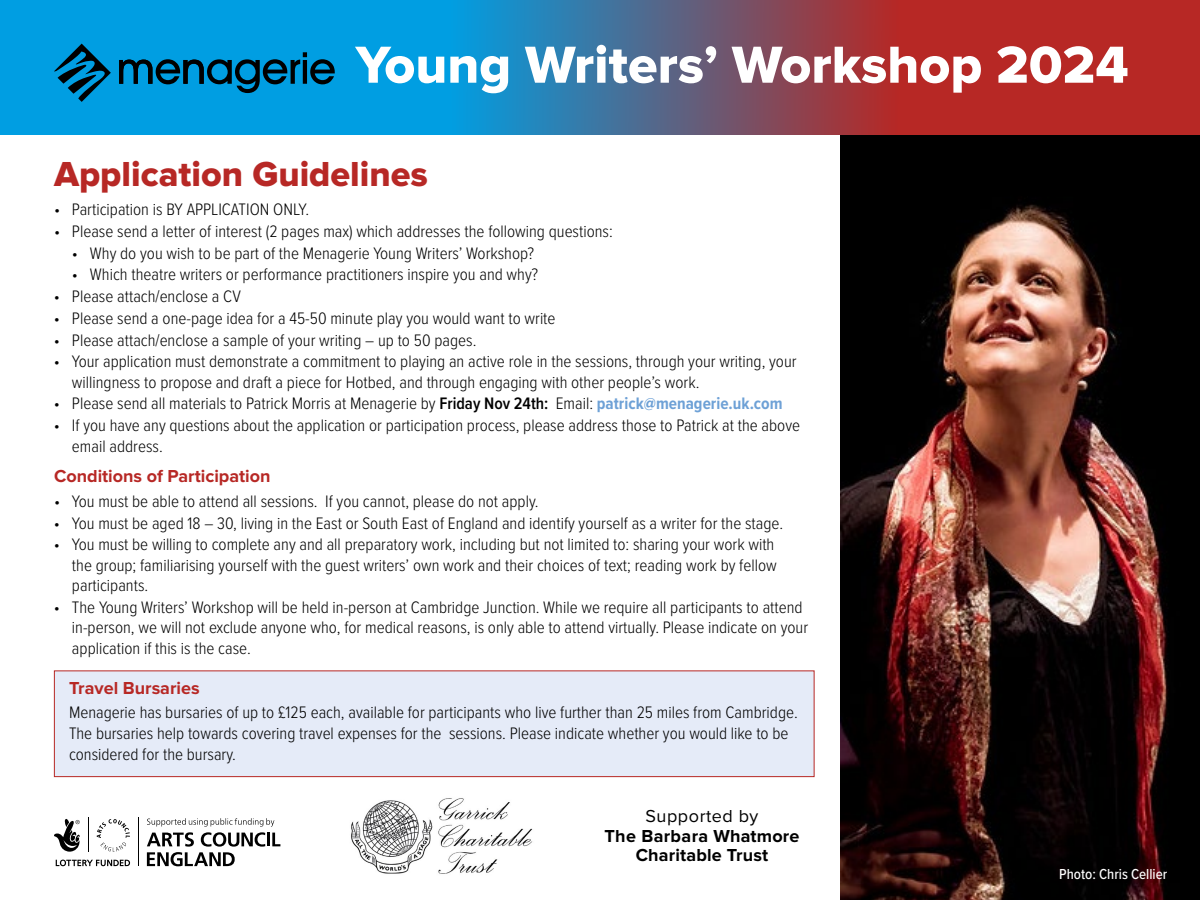
<style>
.page{position:relative;width:1200px;height:900px;background:#fff}
.page>*{position:absolute;margin:0;border:0;box-sizing:border-box;transform-origin:0 0}
.t1{font:54px "Proxima Nova Extrabld";color:#fff}
.t2{font:36px "Proxima Nova Extrabld";color:#b72825}
.t3{font:700 18px "Proxima Nova";color:#b72825}
.t4{font:700 18px/19.5px "Proxima Nova";letter-spacing:.01em;color:#000;text-align:center}
.t5{font:18px "Proxima Nova";letter-spacing:.03em;color:#000}
.t6{font:300 17.25px/20.2px "Proxima Nova Cond";color:#000}
.t7{font:500 15px "Proxima Nova Cond";color:#fff}
.s1{font-weight:600}
.s2{font-weight:700;color:#6ea1d6}
</style>
<div class="page">
<img style="left:840px;top:135px;width:360px;height:765px">
<div style="left:54px;top:670px;width:760px;height:107px;background:#e5ebf8;border:1px solid #b72825"></div>
<svg style="left:56px;top:860px;width:74px;height:6px"></svg>
<svg style="left:97px;top:819px;width:33px;height:33px"></svg>
<svg style="left:54px;top:818px;width:26px;height:34px"></svg>
<hr style="left:88px;top:817px;width:1px;height:35px;background:#000">
<svg style="left:147px;top:818px;width:133px;height:48px"></svg>
<hr style="left:138px;top:817px;width:1px;height:49px;background:#000">
<img style="left:351px;top:798px;width:182px;height:76px">
<svg style="left:0;top:0;width:1200px;height:135px;background:#4d668a"></svg>
<h1 class="t1" style="left:356px;top:34px;width:775px">Young Writers’ Workshop 2024</h1>
<h2 class="t2" style="left:54px;top:153px;width:375px">Application Guidelines</h2>
<p class="t6" style="left:54px;top:198px;width:257px">• Participation is BY APPLICATION ONLY.</p>
<p class="t6" style="left:54px;top:220px;width:560px">• Please send a letter of interest (2 pages max) which addresses the following questions:</p>
<p class="t6" style="left:72px;top:242px;width:464px">• Why do you wish to be part of the Menagerie Young Writers’ Workshop?</p>
<p class="t6" style="left:72px;top:264px;width:468px">• Which theatre writers or performance practitioners inspire you and why?</p>
<p class="t6" style="left:54px;top:285px;width:188px">• Please attach/enclose a CV</p>
<p class="t6" style="left:54px;top:307px;width:503px">• Please send a one-page idea for a 45-50 minute play you would want to write</p>
<p class="t6" style="left:54px;top:329px;width:424px">• Please attach/enclose a sample of your writing – up to 50 pages.</p>
<p class="t6" style="left:72px;top:351px;width:726px;text-indent:-18px">• Your application must demonstrate a commitment to playing an active role in the sessions, through your writing, your willingness to propose and draft a piece for Hotbed, and through engaging with other people’s work.</p>
<p class="t6" style="left:54px;top:393px;width:730px">• Please send all materials to Patrick Morris at Menagerie by <span class="s1">Friday Nov 24th:</span> Email: <span class="s2">patrick@menagerie.uk.com</span></p>
<p class="t6" style="left:72px;top:414px;width:730px;line-height:21px;text-indent:-18px">• If you have any questions about the application or participation process, please address those to Patrick at the above email address.</p>
<p class="t3" style="left:54px;top:466px;width:218px">Conditions of Participation</p>
<p class="t6" style="left:54px;top:490px;width:486px">• You must be able to attend all sessions. If you cannot, please do not apply.</p>
<p class="t6" style="left:54px;top:512px;width:731px">• You must be aged 18 – 30, living in the East or South East of England and identify yourself as a writer for the stage.</p>
<p class="t6" style="left:72px;top:534px;width:706px;text-indent:-18px">• You must be willing to complete any and all preparatory work, including but not limited to: sharing your work with the group; familiarising yourself with the guest writers’ own work and their choices of text; reading work by fellow participants.</p>
<p class="t6" style="left:72px;top:596px;width:738px;text-indent:-18px">• The Young Writers’ Workshop will be held in-person at Cambridge Junction. While we require all participants to attend in-person, we will not exclude anyone who, for medical reasons, is only able to attend virtually. Please indicate on your application if this is the case.</p>
<p class="t3" style="left:69px;top:678px;width:132px">Travel Bursaries</p>
<p class="t6" style="left:69px;top:701px;width:730px;line-height:21px">Menagerie has bursaries of up to £125 each, available for participants who live further than 25 miles from Cambridge.<br>The bursaries help towards covering travel expenses for the sessions. Please indicate whether you would like to be considered for the bursary.</p>
<p class="t5" style="left:646px;top:803px;width:114px">Supported by</p>
<p class="t4" style="left:604px;top:827px;width:197px">The Barbara Whatmore<br>Charitable Trust</p>
<p class="t7" style="left:1059px;top:863px;width:110px">Photo: Chris Cellier</p>
</div>
